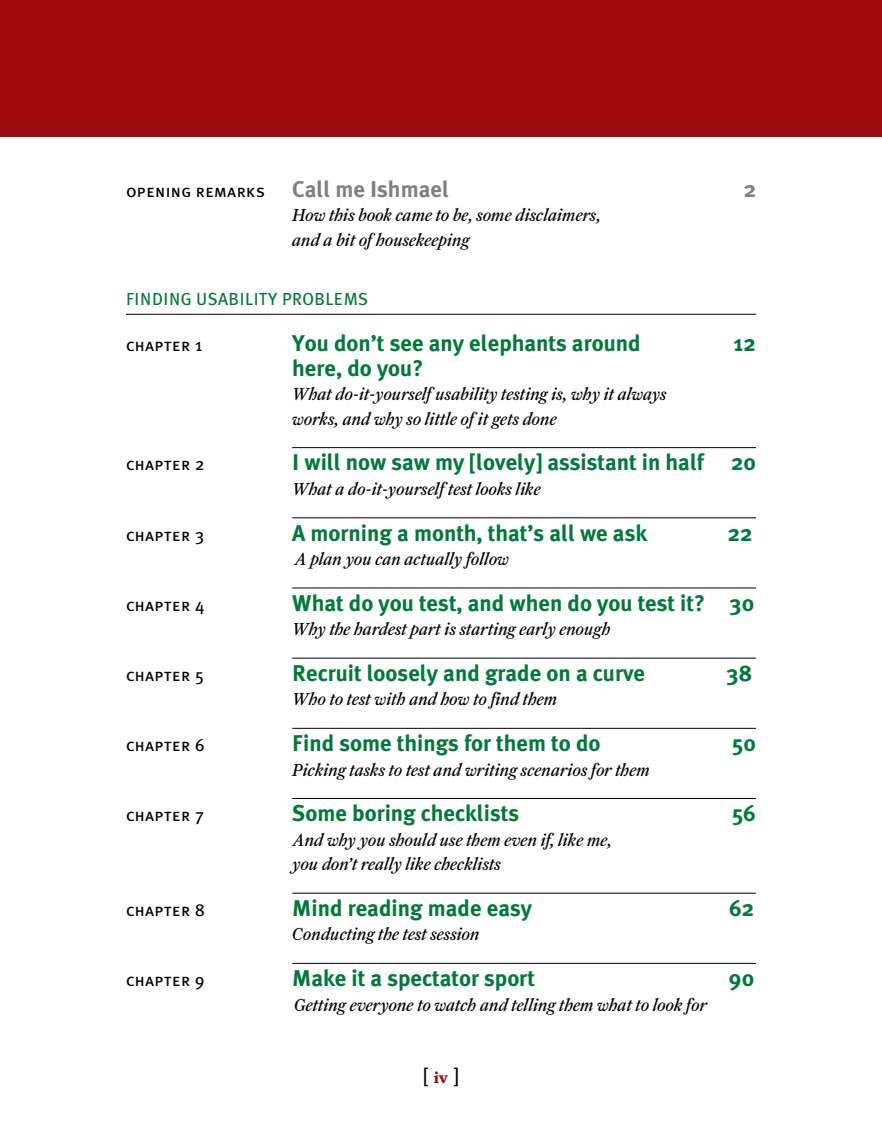
<style>
.page{position:relative;width:882px;height:1134px;background:#fff}
.page>*{position:absolute;margin:0;border:0;box-sizing:border-box;transform-origin:0 0}
.t1{font:700 22.75px "Meta Plus";color:#00793a}
.t2{font:700 22.75px "Meta Plus";color:#808080}
.t3{font:21px "Meta Plus Book Caps";color:#000}
.t4{font:italic 17.5px/24.5px "Farnham Text";color:#000}
.t5{font:17.5px "Meta Plus Book Caps";letter-spacing:.02em;color:#000}
.t6{font:17.5px "Meta Plus Book Caps";letter-spacing:.02em;color:#00793a}
.s1{font-family:"Meta Plus";font-weight:700;font-size:22.75px;color:#808080}
.s2{font-family:"Meta Plus"}
.s3{font-family:"Farnham Text";font-weight:700;font-size:15.75px;color:#9e0b0f}
</style>
<div class="page">
<div style="left:0;top:0;width:882px;height:136px;background:#9e0b0f"></div>
<hr style="left:126px;top:314px;width:630px;height:1px;background:#000">
<hr style="left:292px;top:447px;width:464px;height:1px;background:#000">
<hr style="left:292px;top:518px;width:464px;height:1px;background:#000">
<hr style="left:292px;top:588px;width:464px;height:1px;background:#000">
<hr style="left:292px;top:658px;width:464px;height:1px;background:#000">
<hr style="left:292px;top:728px;width:464px;height:1px;background:#000">
<hr style="left:292px;top:798px;width:464px;height:1px;background:#000">
<hr style="left:292px;top:893px;width:464px;height:1px;background:#000">
<hr style="left:292px;top:963px;width:464px;height:1px;background:#000">
<p class="t5" style="left:126px;top:181px;width:324px">opening remarks <span class="s1">Call me Ishmael</span></p>
<h1 class="t2" style="left:744px;top:176px;width:14px">2</h1>
<p class="t4" style="left:292px;top:203px;width:310px">How this book came to be, some disclaimers, and a bit of housekeeping</p>
<p class="t6" style="left:126px;top:289px;width:244px">FINDING USABILITY PROBLEMS</p>
<p class="t5" style="left:126px;top:335px;width:78px">chapter <span class="s2">1</span></p>
<h1 class="t1" style="left:292px;top:330px;width:350px">You don’t see any elephants around</h1>
<h1 class="t1" style="left:734px;top:330px;width:23px">12</h1>
<h1 class="t1" style="left:292px;top:355px;width:133px">here, do you?</h1>
<p class="t4" style="left:292px;top:382px;width:376px">What do-it-yourself usability testing is, why it always works, and why so little of it gets done</p>
<p class="t5" style="left:126px;top:454px;width:80px">chapter <span class="s2">2</span></p>
<h1 class="t1" style="left:292px;top:449px;width:465px">I will now saw my [lovely] assistant in half 20</h1>
<p class="t4" style="left:292px;top:476px;width:250px">What a do-it-yourself test looks like</p>
<p class="t5" style="left:126px;top:524px;width:80px">chapter <span class="s2">3</span></p>
<h1 class="t1" style="left:292px;top:519px;width:356px">A morning a month, that’s all we ask</h1>
<h1 class="t1" style="left:728px;top:519px;width:26px">22</h1>
<p class="t4" style="left:294px;top:547px;width:217px">A plan you can actually follow</p>
<p class="t5" style="left:126px;top:594px;width:80px">chapter <span class="s2">4</span></p>
<h1 class="t1" style="left:292px;top:590px;width:464px">What do you test, and when do you test it? 30</h1>
<p class="t4" style="left:292px;top:617px;width:320px">Why the hardest part is starting early enough</p>
<p class="t5" style="left:126px;top:665px;width:80px">chapter <span class="s2">5</span></p>
<h1 class="t1" style="left:292px;top:660px;width:355px">Recruit loosely and grade on a curve</h1>
<h1 class="t1" style="left:727px;top:660px;width:27px">38</h1>
<p class="t4" style="left:292px;top:687px;width:267px">Who to test with and how to find them</p>
<p class="t5" style="left:126px;top:735px;width:80px">chapter <span class="s2">6</span></p>
<h1 class="t1" style="left:292px;top:730px;width:310px">Find some things for them to do</h1>
<h1 class="t1" style="left:732px;top:730px;width:25px">50</h1>
<p class="t4" style="left:292px;top:757px;width:359px">Picking tasks to test and writing scenarios for them</p>
<p class="t5" style="left:126px;top:805px;width:79px">chapter <span class="s2">7</span></p>
<h1 class="t1" style="left:292px;top:800px;width:228px">Some boring checklists</h1>
<h1 class="t1" style="left:732px;top:800px;width:26px">56</h1>
<p class="t4" style="left:292px;top:827px;width:321px">And why you should use them even if, like me, you don’t really like checklists</p>
<p class="t5" style="left:126px;top:900px;width:80px">chapter <span class="s2">8</span></p>
<h1 class="t1" style="left:292px;top:895px;width:242px">Mind reading made easy</h1>
<h1 class="t1" style="left:729px;top:895px;width:27px">62</h1>
<p class="t4" style="left:292px;top:922px;width:189px">Conducting the test session</p>
<p class="t5" style="left:126px;top:970px;width:80px">chapter <span class="s2">9</span></p>
<h1 class="t1" style="left:292px;top:965px;width:244px">Make it a spectator sport</h1>
<h1 class="t1" style="left:729px;top:965px;width:27px">90</h1>
<p class="t4" style="left:294px;top:992px;width:414px">Getting everyone to watch and telling them what to look for</p>
<p class="t3" style="left:424px;top:1063px;width:36px">[ <span class="s3">iv</span> ]</p>
</div>
